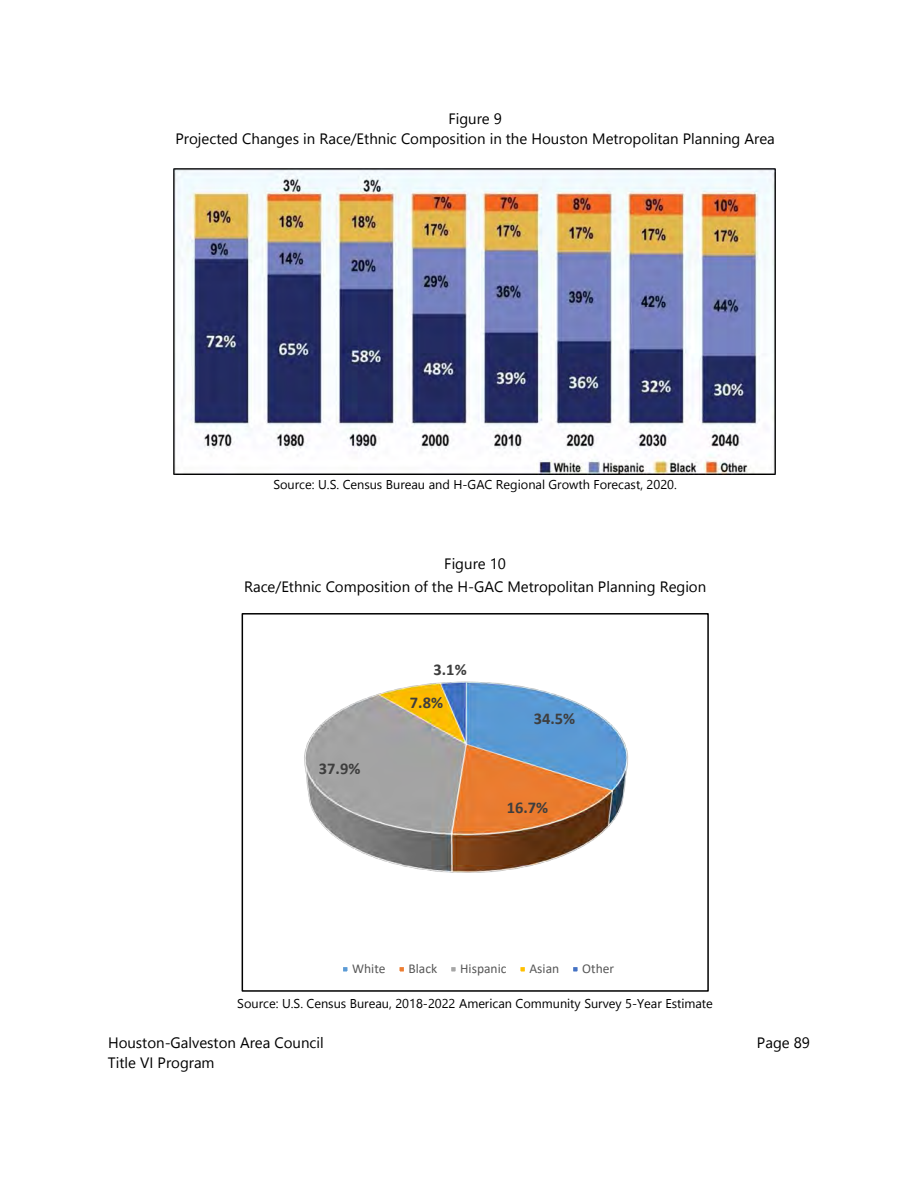
<style>
.page{position:relative;width:918px;height:1188px;background:#fff}
.page>*{position:absolute;margin:0;border:0;box-sizing:border-box;transform-origin:0 0}
.t1{font:700 16.5px "Calibri";color:#3e3e3e}
.t2{font:15px "Nirmala UI";color:#000}
.t3{font:13.5px "Calibri";color:#575757}
.t4{font:12.75px "Nirmala UI";color:#000}
</style>
<div class="page">
<img style="left:174px;top:169px;width:602px;height:305px">
<img style="left:304px;top:681px;width:324px;height:192px">
<svg style="left:343px;top:967px;width:5px;height:5px"></svg>
<div style="left:396px;top:964px;width:11px;height:11px;background:#ed7d31;border:3px solid #fff"></div>
<div style="left:448px;top:964px;width:11px;height:11px;background:#a6a6a6;border:3px solid #fff"></div>
<div style="left:517px;top:964px;width:11px;height:11px;background:#ffc000;border:3px solid #fff"></div>
<div style="left:572px;top:966px;width:7px;height:7px;background:#4472c4"></div>
<div style="left:570px;top:964px;width:11px;height:11px;border:3px solid #fff"></div>
<div style="left:242px;top:614px;width:467px;height:378px;border:2px solid #000"></div>
<p class="t2" style="left:448px;top:107px;width:55px">Figure 9</p>
<p class="t2" style="left:175px;top:127px;width:601px">Projected Changes in Race/Ethnic Composition in the Houston Metropolitan Planning Area</p>
<p class="t4" style="left:273px;top:474px;width:405px">Source: U.S. Census Bureau and H-GAC Regional Growth Forecast, 2020.</p>
<p class="t2" style="left:444px;top:552px;width:63px">Figure 10</p>
<p class="t2" style="left:244px;top:575px;width:464px">Race/Ethnic Composition of the H-GAC Metropolitan Planning Region</p>
<p class="t1" style="left:434px;top:657px;width:35px">3.1%</p>
<p class="t1" style="left:319px;top:756px;width:43px">37.9%</p>
<p class="t1" style="left:410px;top:691px;width:35px">7.8%</p>
<p class="t1" style="left:534px;top:707px;width:43px">34.5%</p>
<p class="t1" style="left:507px;top:796px;width:43px">16.7%</p>
<p class="t3" style="left:352px;top:959px;width:35px">White</p>
<p class="t3" style="left:409px;top:959px;width:30px">Black</p>
<p class="t3" style="left:460px;top:959px;width:48px">Hispanic</p>
<p class="t3" style="left:529px;top:959px;width:31px">Asian</p>
<p class="t3" style="left:582px;top:959px;width:33px">Other</p>
<p class="t4" style="left:237px;top:993px;width:477px">Source: U.S. Census Bureau, 2018-2022 American Community Survey 5-Year Estimate</p>
<p class="t2" style="left:108px;top:1030px;width:217px">Houston-Galveston Area Council</p>
<p class="t2" style="left:757px;top:1030px;width:55px">Page 89</p>
<p class="t2" style="left:108px;top:1050px;width:108px">Title VI Program</p>
</div>
